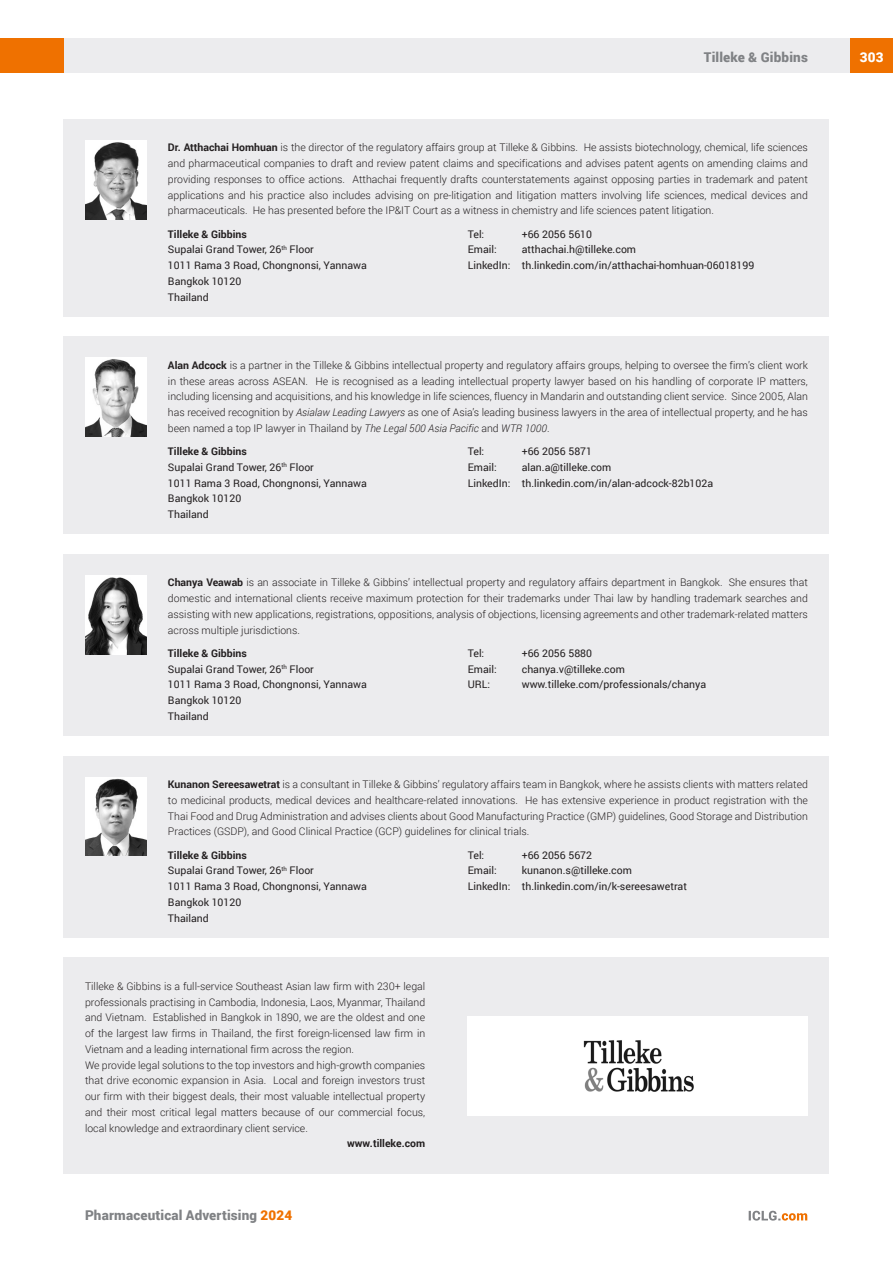
<style>
.page{position:relative;width:893px;height:1263px;background:#fff}
.page>*{position:absolute;margin:0;border:0;box-sizing:border-box;transform-origin:0 0}
.t1{font:900 13.5px "Roboto";letter-spacing:.015em;color:#808285}
.t2{font:900 13.5px "Roboto";color:#fff}
.t3{font:300 10.5px/15.8px "Roboto";color:#231f20;text-align:justify}
.t4{font:10.5px/15.8px "Roboto";color:#231f20}
.t5{font:700 10.5px "Roboto";color:#231f20}
.s1{font-weight:700}
.s2{font-style:italic}
.s3{color:#ef7100}
</style>
<div class="page">
<div style="left:64px;top:38px;width:786px;height:34px;background:#ececee"></div>
<div style="left:850px;top:38px;width:43px;height:34px;background:#ef7100"></div>
<div style="left:0;top:38px;width:64px;height:34px;background:#ef7100"></div>
<svg style="left:749px;top:1211px;width:58px;height:9px"></svg>
<div style="left:64px;top:119px;width:765px;height:197px;background:#ececee"></div>
<img style="left:85px;top:140px;width:61px;height:79px">
<div style="left:64px;top:337px;width:765px;height:197px;background:#ececee"></div>
<img style="left:85px;top:358px;width:61px;height:78px">
<div style="left:64px;top:958px;width:765px;height:216px;background:#ececee"></div>
<div style="left:64px;top:554px;width:765px;height:182px;background:#ececee"></div>
<img style="left:85px;top:575px;width:61px;height:79px">
<div style="left:64px;top:756px;width:765px;height:181px;background:#ececee"></div>
<img style="left:85px;top:777px;width:61px;height:79px">
<div style="left:468px;top:1016px;width:340px;height:100px;background:#fff"></div>
<img style="left:583px;top:1040px;width:111px;height:52px">
<p class="t1" style="left:704px;top:48px;width:105px">Tilleke &amp; Gibbins</p>
<p class="t3" style="left:168px;top:139px;width:641px"><span class="s1">Dr. Atthachai Homhuan</span> is the director of the regulatory affairs group at Tilleke &amp; Gibbins. He assists biotechnology, chemical, life sciences and pharmaceutical companies to draft and review patent claims and specifications and advises patent agents on amending claims and providing responses to office actions. Atthachai frequently drafts counterstatements against opposing parties in trademark and patent applications and his practice also includes advising on pre-litigation and litigation matters involving life sciences, medical devices and pharmaceuticals. He has presented before the IP&amp;IT Court as a witness in chemistry and life sciences patent litigation.</p>
<p class="t4" style="left:168px;top:226px;width:200px"><span class="s1">Tilleke &amp; Gibbins<br></span>Supalai Grand Tower, 26<sup>th</sup> Floor<br>1011 Rama 3 Road, Chongnonsi, Yannawa<br>Bangkok 10120<br>Thailand</p>
<p class="t4" style="left:468px;top:226px;width:18px">Tel:</p>
<p class="t4" style="left:522px;top:226px;width:72px">+66 2056 5610</p>
<p class="t4" style="left:468px;top:241px;width:31px">Email:</p>
<p class="t4" style="left:468px;top:241px;width:288px;text-indent:54px">atthachai.h@tilleke.com<br>LinkedIn: th.linkedin.com/in/atthachai-homhuan-06018199</p>
<p class="t3" style="left:168px;top:357px;width:641px"><span class="s1">Alan Adcock</span> is a partner in the Tilleke &amp; Gibbins intellectual property and regulatory affairs groups, helping to oversee the firm’s client work in these areas across ASEAN. He is recognised as a leading intellectual property lawyer based on his handling of corporate IP matters, including licensing and acquisitions, and his knowledge in life sciences, fluency in Mandarin and outstanding client service. Since 2005, Alan has received recognition by <span class="s2">Asialaw Leading Lawyers</span> as one of Asia’s leading business lawyers in the area of intellectual property, and he has been named a top IP lawyer in Thailand by <span class="s2">The Legal 500 Asia Pacific</span> and <span class="s2">WTR 1000</span>.</p>
<p class="t4" style="left:168px;top:443px;width:200px"><span class="s1">Tilleke &amp; Gibbins<br></span>Supalai Grand Tower, 26<sup>th</sup> Floor<br>1011 Rama 3 Road, Chongnonsi, Yannawa<br>Bangkok 10120<br>Thailand</p>
<p class="t4" style="left:468px;top:443px;width:18px">Tel:</p>
<p class="t4" style="left:522px;top:443px;width:72px">+66 2056 5871</p>
<p class="t4" style="left:468px;top:459px;width:31px">Email:</p>
<p class="t4" style="left:468px;top:459px;width:247px;text-indent:54px">alan.a@tilleke.com<br>LinkedIn: th.linkedin.com/in/alan-adcock-82b102a</p>
<p class="t3" style="left:168px;top:574px;width:641px"><span class="s1">Chanya Veawab</span> is an associate in Tilleke &amp; Gibbins’ intellectual property and regulatory affairs department in Bangkok. She ensures that domestic and international clients receive maximum protection for their trademarks under Thai law by handling trademark searches and assisting with new applications, registrations, oppositions, analysis of objections, licensing agreements and other trademark-related matters across multiple jurisdictions.</p>
<p class="t4" style="left:168px;top:645px;width:200px"><span class="s1">Tilleke &amp; Gibbins<br></span>Supalai Grand Tower, 26<sup>th</sup> Floor<br>1011 Rama 3 Road, Chongnonsi, Yannawa<br>Bangkok 10120<br>Thailand</p>
<p class="t4" style="left:468px;top:645px;width:18px">Tel:</p>
<p class="t4" style="left:522px;top:645px;width:72px">+66 2056 5880</p>
<p class="t4" style="left:468px;top:661px;width:31px">Email:</p>
<p class="t4" style="left:522px;top:661px;width:105px">chanya.v@tilleke.com</p>
<p class="t4" style="left:468px;top:676px;width:24px">URL:</p>
<p class="t4" style="left:522px;top:676px;width:186px">www.tilleke.com/professionals/chanya</p>
<p class="t3" style="left:168px;top:776px;width:641px"><span class="s1">Kunanon Sereesawetrat</span> is a consultant in Tilleke &amp; Gibbins’ regulatory affairs team in Bangkok, where he assists clients with matters related to medicinal products, medical devices and healthcare-related innovations. He has extensive experience in product registration with the Thai Food and Drug Administration and advises clients about Good Manufacturing Practice (GMP) guidelines, Good Storage and Distribution Practices (GSDP), and Good Clinical Practice (GCP) guidelines for clinical trials.</p>
<p class="t4" style="left:168px;top:847px;width:200px"><span class="s1">Tilleke &amp; Gibbins<br></span>Supalai Grand Tower, 26<sup>th</sup> Floor<br>1011 Rama 3 Road, Chongnonsi, Yannawa<br>Bangkok 10120<br>Thailand</p>
<p class="t4" style="left:468px;top:847px;width:18px">Tel:</p>
<p class="t4" style="left:522px;top:847px;width:72px">+66 2056 5672</p>
<p class="t4" style="left:468px;top:862px;width:31px">Email:</p>
<p class="t4" style="left:468px;top:862px;width:221px;text-align:center">kunanon.s@tilleke.com<br>LinkedIn: th.linkedin.com/in/k-sereesawetrat</p>
<p class="t3" style="left:85px;top:978px;width:342px;text-align:left">Tilleke &amp; Gibbins is a full-service Southeast Asian law firm with 230+ legal professionals practising in Cambodia, Indonesia, Laos, Myanmar, Thailand and Vietnam. Established in Bangkok in 1890, we are the oldest and one of the largest law firms in Thailand, the first foreign-licensed law firm in Vietnam and a leading international firm across the region.<br>We provide legal solutions to the top investors and high-growth companies that drive economic expansion in Asia. Local and foreign investors trust our firm with their biggest deals, their most valuable intellectual property and their most critical legal matters because of our commercial focus, local knowledge and extraordinary client service.</p>
<p class="t5" style="left:347px;top:1136px;width:80px">www.tilleke.com</p>
<p class="t1" style="left:85px;top:1206px;width:209px">Pharmaceutical Advertising <span class="s3">2024</span></p>
<p class="t2" style="left:860px;top:48px;width:25px">303</p>
</div>
